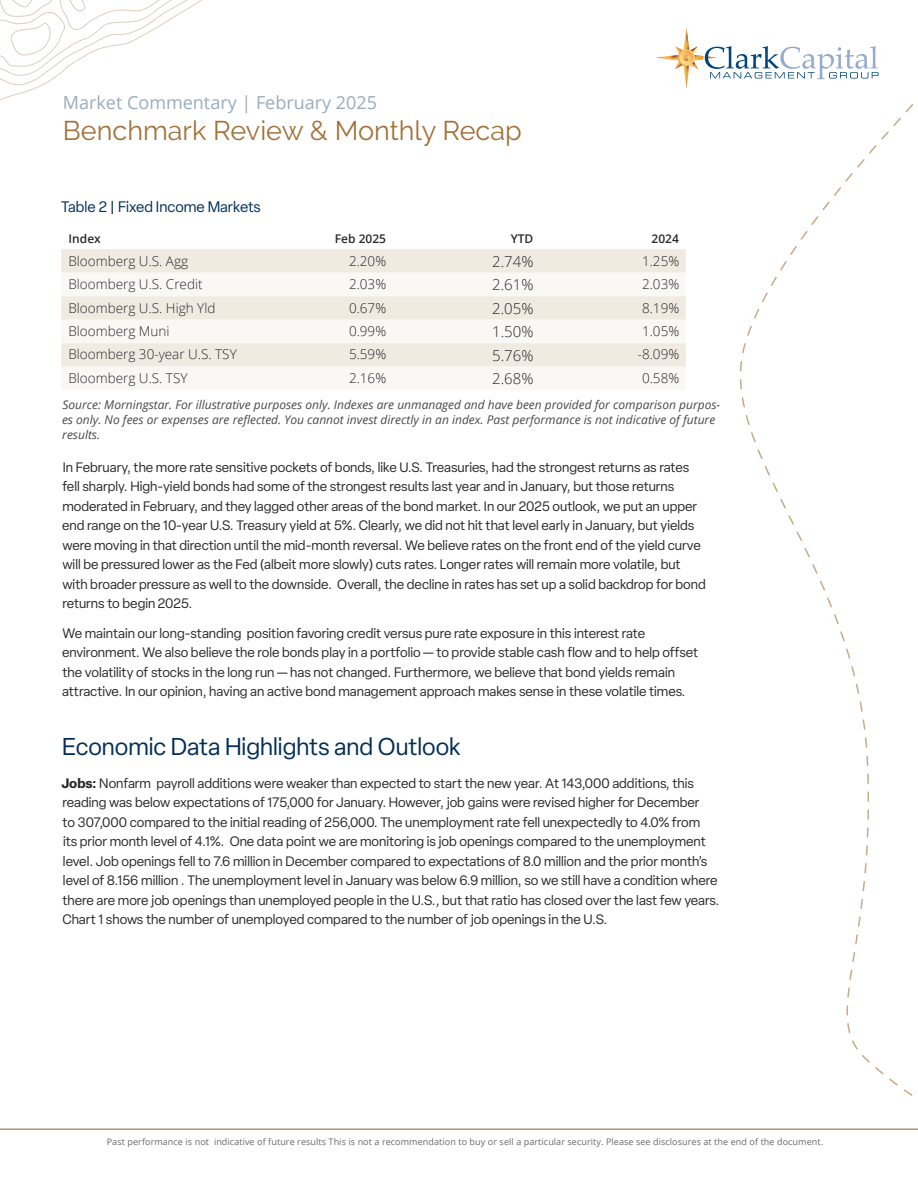
<style>
.page{position:relative;width:918px;height:1188px;background:#fff}
.page>*{position:absolute;margin:0;border:0;box-sizing:border-box;transform-origin:0 0}
.t1{font:27px "Raleway";color:#a27139}
.sub-small-blue{font:24px "Elza";color:#032f58}
.t2{font:18px "Open Sans";color:#9aacbc}
.body-tight{font:300 15px "Open Sans";color:#29292c}
.body-tight-2{font:15px "Elza";color:#032f58}
.body-tight-3{font:13.5px/19.5px "Elza";color:#29292c}
.body-tight-4{font:300 13.5px "Open Sans";color:#29292c}
.disclosure-text{font:italic 12px/15px "Open Sans";color:#49494c}
.body-tight-5{font:600 12px "Open Sans";color:#29292c}
.t3{font:9px "Open Sans";letter-spacing:.01em;color:#69696b}
.s1{font-weight:700}
</style>
<div class="page">
<hr style="left:0;top:1129px;width:918px;height:1px;background:#a27139">
<svg style="left:0;top:0;width:202px;height:101px"></svg>
<svg style="left:656px;top:27px;width:223px;height:61px"></svg>
<svg style="left:741px;top:79px;width:172px;height:1017px"></svg>
<div style="left:61px;top:249px;width:625px;height:24px;background:#f1eae1"></div>
<svg style="left:61px;top:296px;width:625px;height:71px;fill:#f1eae1"></svg>
<h3 class="t2" style="left:63px;top:90px;width:316px">Market Commentary | February 2025</h3>
<h1 class="t1" style="left:63px;top:115px;width:460px">Benchmark Review &amp; Monthly Recap</h1>
<p class="body-tight-2" style="left:61px;top:197px;width:201px">Table 2 | Fixed Income Markets</p>
<p class="body-tight-5" style="left:69px;top:231px;width:34px">Index</p>
<p class="body-tight-5" style="left:335px;top:231px;width:53px">Feb 2025</p>
<p class="body-tight-5" style="left:511px;top:231px;width:24px">YTD</p>
<p class="body-tight-5" style="left:652px;top:231px;width:29px">2024</p>
<p class="body-tight-4" style="left:68px;top:251px;width:121px">Bloomberg U.S. Agg</p>
<p class="body-tight-4" style="left:349px;top:251px;width:39px">2.20%</p>
<p class="body-tight" style="left:492px;top:251px;width:43px">2.74%</p>
<p class="body-tight-4" style="left:642px;top:251px;width:39px">1.25%</p>
<p class="body-tight-4" style="left:68px;top:275px;width:136px">Bloomberg U.S. Credit</p>
<p class="body-tight-4" style="left:349px;top:275px;width:39px">2.03%</p>
<p class="body-tight" style="left:492px;top:274px;width:43px">2.61%</p>
<p class="body-tight-4" style="left:642px;top:275px;width:39px">2.03%</p>
<p class="body-tight-4" style="left:68px;top:298px;width:149px">Bloomberg U.S. High Yld</p>
<p class="body-tight-4" style="left:349px;top:298px;width:39px">0.67%</p>
<p class="body-tight" style="left:492px;top:298px;width:43px">2.05%</p>
<p class="body-tight-4" style="left:642px;top:298px;width:39px">8.19%</p>
<p class="body-tight-4" style="left:68px;top:322px;width:103px">Bloomberg Muni</p>
<p class="body-tight-4" style="left:349px;top:322px;width:39px">0.99%</p>
<p class="body-tight" style="left:492px;top:321px;width:43px">1.50%</p>
<p class="body-tight-4" style="left:642px;top:322px;width:39px">1.05%</p>
<p class="body-tight-4" style="left:68px;top:345px;width:170px">Bloomberg 30-year U.S. TSY</p>
<p class="body-tight-4" style="left:349px;top:345px;width:39px">5.59%</p>
<p class="body-tight" style="left:492px;top:345px;width:43px">5.76%</p>
<p class="body-tight-4" style="left:638px;top:345px;width:43px">-8.09%</p>
<p class="body-tight-4" style="left:68px;top:369px;width:121px">Bloomberg U.S. TSY</p>
<p class="body-tight-4" style="left:349px;top:369px;width:39px">2.16%</p>
<p class="body-tight" style="left:492px;top:368px;width:43px">2.68%</p>
<p class="body-tight-4" style="left:642px;top:369px;width:39px">0.58%</p>
<p class="disclosure-text" style="left:62px;top:397px;width:660px">Source: Morningstar. For illustrative purposes only. Indexes are unmanaged and have been provided for comparison purpos&shy;es only. No fees or expenses are reflected. You cannot invest directly in an index. Past performance is not indicative of future results.</p>
<p class="body-tight-3" style="left:62px;top:457px;width:645px">In February, the more rate sensitive pockets of bonds, like U.S. Treasuries, had the strongest returns as rates fell sharply. High-yield bonds had some of the strongest results last year and in January, but those returns moderated in February, and they lagged other areas of the bond market. In our 2025 outlook, we put an upper end range on the 10-year U.S. Treasury yield at 5%. Clearly, we did not hit that level early in January, but yields were moving in that direction until the mid-month reversal. We believe rates on the front end of the yield curve will be pressured lower as the Fed (albeit more slowly) cuts rates. Longer rates will remain more volatile, but with broader pressure as well to the downside. Overall, the decline in rates has set up a solid backdrop for bond returns to begin 2025.</p>
<p class="body-tight-3" style="left:62px;top:623px;width:638px">We maintain our long-standing position favoring credit versus pure rate exposure in this interest rate environment. We also believe the role bonds play in a portfolio — to provide stable cash flow and to help offset the volatility of stocks in the long run — has not changed. Furthermore, we believe that bond yields remain attractive. In our opinion, having an active bond management approach makes sense in these volatile times.</p>
<p class="sub-small-blue" style="left:62px;top:731px;width:400px">Economic Data Highlights and Outlook</p>
<p class="body-tight-3" style="left:61px;top:773px;width:660px"><span class="s1">Jobs:</span> Nonfarm payroll additions were weaker than expected to start the new year. At 143,000 additions, this reading was below expectations of 175,000 for January. However, job gains were revised higher for December<br>to 307,000 compared to the initial reading of 256,000. The unemployment rate fell unexpectedly to 4.0% from<br>its prior month level of 4.1%. One data point we are monitoring is job openings compared to the unemployment level. Job openings fell to 7.6 million in December compared to expectations of 8.0 million and the prior month’s level of 8.156 million . The unemployment level in January was below 6.9 million, so we still have a condition where there are more job openings than unemployed people in the U.S., but that ratio has closed over the last few years.<br>Chart 1 shows the number of unemployed compared to the number of job openings in the U.S.</p>
<p class="t3" style="left:107px;top:1136px;width:718px">Past performance is not indicative of future results This is not a recommendation to buy or sell a particular security. Please see disclosures at the end of the document.</p>
</div>
